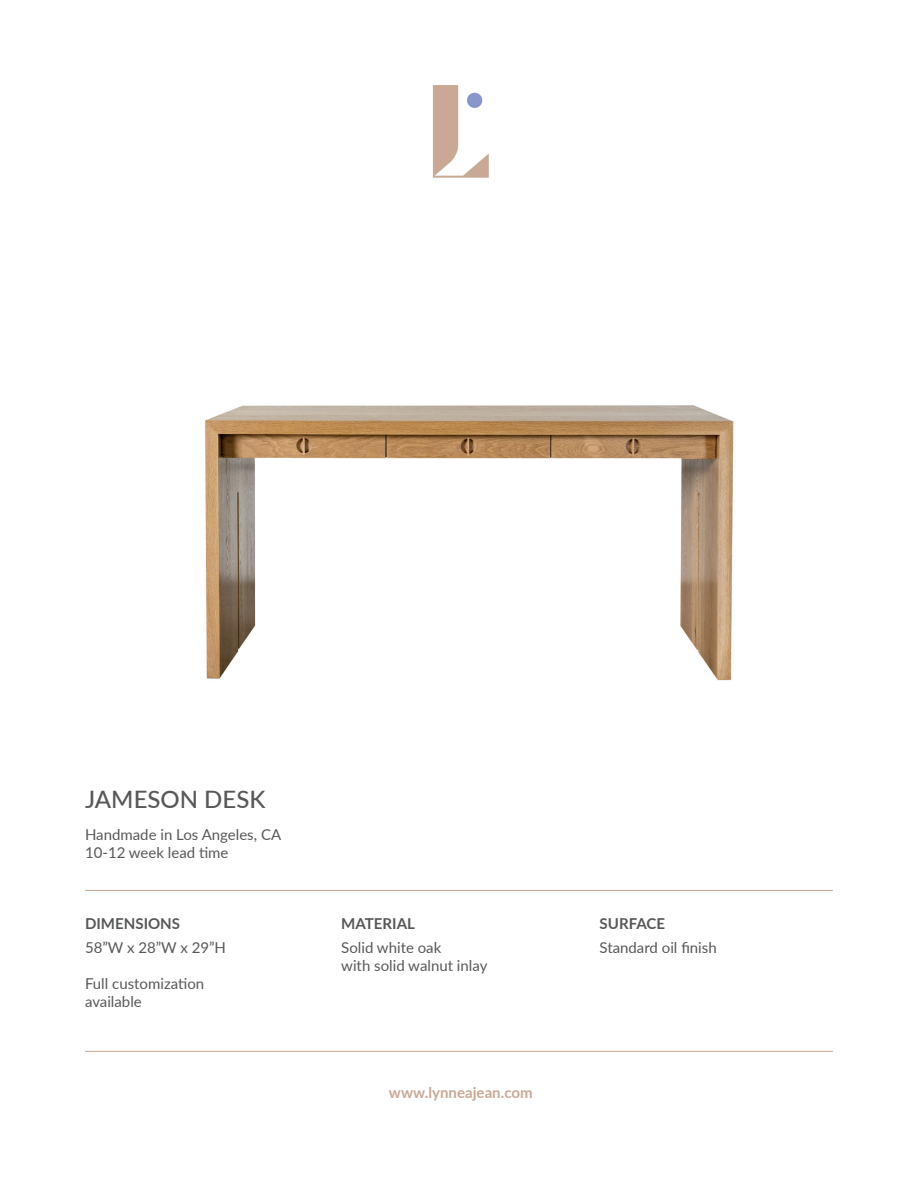
<style>
.page{position:relative;width:918px;height:1188px;background:#fff}
.page>*{position:absolute;margin:0;border:0;box-sizing:border-box;transform-origin:0 0}
.t1{font:500 24px "Lato";color:#57585a}
.t2{font:15px/18px "Lato";color:#57585a}
.t3{font:700 15px "Lato";color:#57585a}
.t4{font:700 15px "Lato";color:#c9a995}
</style>
<div class="page">
<hr style="left:85px;top:890px;width:748px;height:1px;background:#c9a995">
<hr style="left:85px;top:1051px;width:748px;height:1px;background:#c9a995">
<img style="left:432px;top:85px;width:57px;height:93px">
<img style="left:205px;top:405px;width:529px;height:276px">
<h1 class="t1" style="left:85px;top:782px;width:182px">JAMESON DESK</h1>
<p class="t2" style="left:85px;top:825px;width:198px">Handmade in Los Angeles, CA<br>10-12 week lead time</p>
<p class="t3" style="left:85px;top:912px;width:97px">DIMENSIONS</p>
<p class="t2" style="left:85px;top:938px;width:143px">58”W x 28”W x 29”H</p>
<p class="t2" style="left:85px;top:974px;width:121px">Full customization available</p>
<p class="t3" style="left:341px;top:912px;width:75px">MATERIAL</p>
<p class="t2" style="left:341px;top:938px;width:148px">Solid white oak<br>with solid walnut inlay</p>
<p class="t4" style="left:389px;top:1082px;width:145px">www.lynneajean.com</p>
<p class="t3" style="left:600px;top:912px;width:67px">SURFACE</p>
<p class="t2" style="left:600px;top:938px;width:119px">Standard oil finish</p>
</div>
